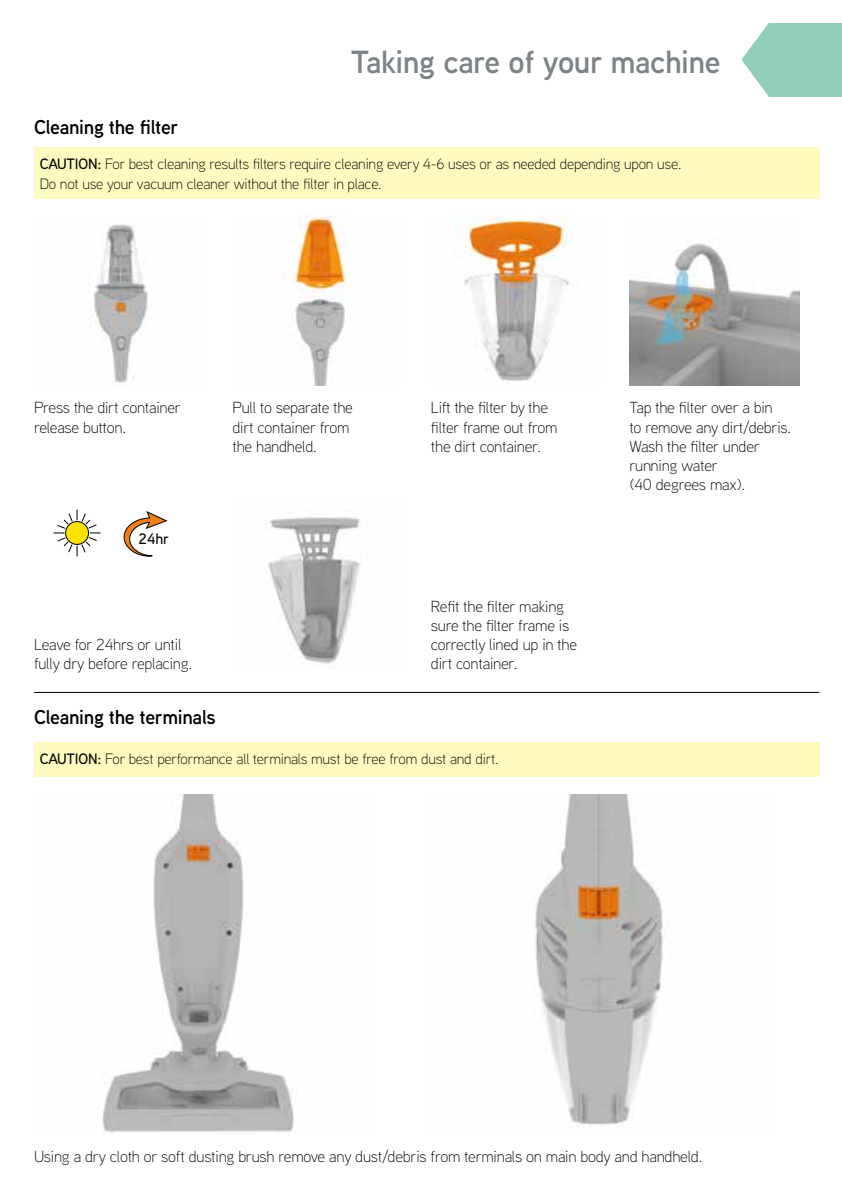
<style>
.page{position:relative;width:842px;height:1191px;background:#fff}
.page>*{position:absolute;margin:0;border:0;box-sizing:border-box;transform-origin:0 0}
.t1{font:600 32px "Vax Aaux Next";letter-spacing:-.015em;color:#7d8386}
.t2{font:600 20px "Vax Aaux Next";letter-spacing:-.015em;color:#000}
.t3{font:300 16px/19.2px "Vax Aaux Next";letter-spacing:-.015em;color:#000}
.t4{font:500 15.2px "Vax Aaux Next";color:#000}
.t5{font:300 15px/20.8px "Vax Aaux Next";letter-spacing:-.015em;color:#000}
.s1{font-weight:500}
</style>
<div class="page">
<svg style="left:741px;top:23px;width:101px;height:74px;background:#a2d4c6"></svg>
<img style="left:93px;top:224px;width:55px;height:162px">
<img style="left:288px;top:215px;width:58px;height:171px">
<div style="left:34px;top:147px;width:785px;height:51px;background:#fffac0"></div>
<img style="left:267px;top:517px;width:94px;height:147px">
<img style="left:452px;top:215px;width:118px;height:166px">
<img style="left:629px;top:243px;width:170px;height:143px">
<div style="left:34px;top:743px;width:785px;height:34px;background:#fffac0"></div>
<img style="left:103px;top:794px;width:194px;height:339px">
<img style="left:534px;top:794px;width:129px;height:331px">
<svg style="left:54px;top:510px;width:46px;height:46px"></svg>
<svg style="left:124px;top:511px;width:44px;height:46px"></svg>
<hr style="left:34px;top:692px;width:785px;height:1px;background:#000">
<p class="t2" style="left:34px;top:113px;width:146px">Cleaning the filter</p>
<h1 class="t1" style="left:351px;top:39px;width:371px">Taking care of your machine</h1>
<p class="t5" style="left:40px;top:152px;width:643px"><span class="s1">CAUTION:</span> For best cleaning results filters require cleaning every 4-6 uses or as needed depending upon use.<br>Do not use your vacuum cleaner without the filter in place.</p>
<p class="t3" style="left:34px;top:397px;width:148px">Press the dirt container release button.</p>
<p class="t3" style="left:232px;top:397px;width:122px">Pull to separate the dirt container from the handheld.</p>
<p class="t4" style="left:139px;top:528px;width:32px">24hr</p>
<p class="t3" style="left:34px;top:634px;width:160px">Leave for 24hrs or until fully dry before replacing.</p>
<p class="t2" style="left:34px;top:703px;width:183px">Cleaning the terminals</p>
<p class="t3" style="left:431px;top:397px;width:128px">Lift the filter by the filter frame out from the dirt container.</p>
<p class="t3" style="left:629px;top:397px;width:163px">Tap the filter over a bin<br>to remove any dirt/debris.<br>Wash the filter under running water<br>(40 degrees max).</p>
<p class="t3" style="left:431px;top:596px;width:148px">Refit the filter making sure the filter frame is correctly lined up in the dirt container.</p>
<p class="t5" style="left:40px;top:748px;width:460px"><span class="s1">CAUTION:</span> For best performance all terminals must be free from dust and dirt.</p>
<p class="t3" style="left:34px;top:1146px;width:670px">Using a dry cloth or soft dusting brush remove any dust/debris from terminals on main body and handheld.</p>
</div>
